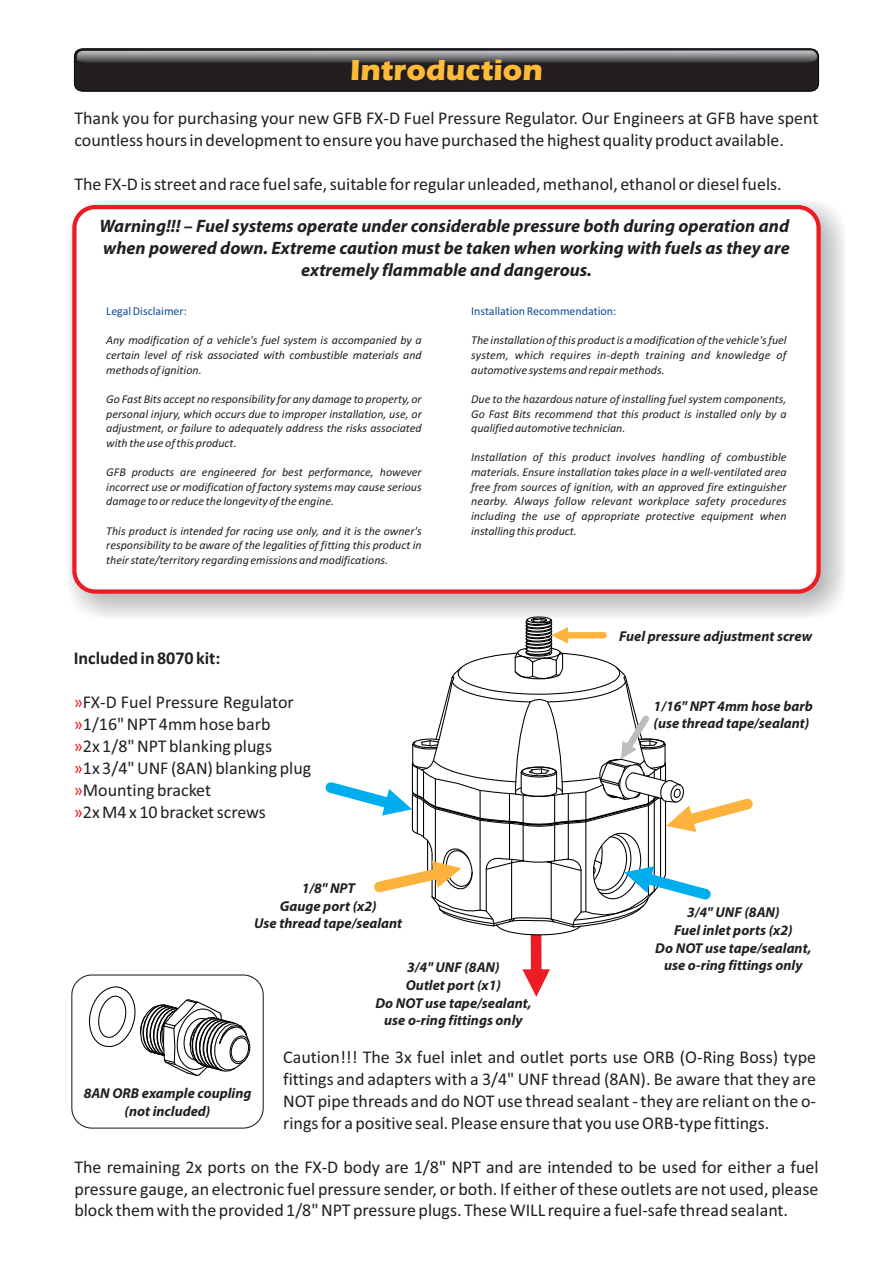
<style>
.page{position:relative;width:893px;height:1263px;background:#fff}
.page>*{position:absolute;margin:0;border:0;box-sizing:border-box;transform-origin:0 0}
.t1{font:700 30px "Eras ITC";color:#ffbb37}
.t2{font:18px/21.9px "Calibri";color:#231f20}
.t3{font:italic 700 18px/22.2px "Myriad Pro";color:#231f20;text-align:center}
.t4{font:700 18px "Calibri";color:#231f20}
.t5{font:italic 700 14.4px/17.7px "Myriad Pro";color:#231f20;text-align:center}
.t6{font:italic 12px/14.7px "Calibri";color:#231f20;text-align:justify}
.t7{font:12px "Calibri";color:#124b92}
.s1{color:#ed1c24}
</style>
<div class="page">
<svg style="left:74px;top:48px;width:745px;height:44px;background:#3c3a3b"></svg>
<div style="left:66px;top:199px;width:780px;height:420px;background:#a7a9ac;opacity:.9"></div>
<div style="left:72px;top:205px;width:749px;height:389px;background:#fff;border:4px solid #ed1c24;border-radius:21px"></div>
<svg style="left:325px;top:616px;width:428px;height:381px"></svg>
<svg style="left:71px;top:974px;width:193px;height:154px"></svg>
<h1 class="t1" style="left:350px;top:59px;width:194px">Introduction</h1>
<h2 class="t2" style="left:74px;top:109px;width:746px">Thank you for purchasing your new GFB FX-D Fuel Pressure Regulator. Our Engineers at GFB have spent countless hours in development to ensure you have purchased the highest quality product available.</h2>
<h2 class="t2" style="left:74px;top:174px;width:709px">The FX-D is street and race fuel safe, suitable for regular unleaded, methanol, ethanol or diesel fuels.</h2>
<h2 class="t3" style="left:100px;top:216px;width:691px">Warning!!! – Fuel systems operate under considerable pressure both during operation and when powered down. Extreme caution must be taken when working with fuels as they are extremely flammable and dangerous.</h2>
<p class="t7" style="left:106px;top:306px;width:82px">Legal Disclaimer:</p>
<p class="t6" style="left:106px;top:334px;width:317px">Any modification of a vehicle's fuel system is accompanied by a certain level of risk associated with combustible materials and methods of ignition.</p>
<p class="t6" style="left:106px;top:392px;width:317px">Go Fast Bits accept no responsibility for any damage to property, or personal injury, which occurs due to improper installation, use, or adjustment, or failure to adequately address the risks associated with the use of this product.</p>
<p class="t6" style="left:106px;top:466px;width:317px">GFB products are engineered for best performance, however incorrect use or modification of factory systems may cause serious damage to or reduce the longevity of the engine.</p>
<p class="t6" style="left:106px;top:524px;width:317px">This product is intended for racing use only, and it is the owner's responsibility to be aware of the legalities of fitting this product in their state/territory regarding emissions and modifications.</p>
<p class="t7" style="left:471px;top:306px;width:147px">Installation Recommendation:</p>
<p class="t6" style="left:471px;top:334px;width:317px">The installation of this product is a modification of the vehicle's fuel system, which requires in-depth training and knowledge of automotive systems and repair methods.</p>
<p class="t6" style="left:471px;top:392px;width:317px">Due to the hazardous nature of installing fuel system components, Go Fast Bits recommend that this product is installed only by a qualified automotive technician.</p>
<p class="t6" style="left:471px;top:451px;width:317px">Installation of this product involves handling of combustible materials. Ensure installation takes place in a well-ventilated area free from sources of ignition, with an approved fire extinguisher nearby. Always follow relevant workplace safety procedures including the use of appropriate protective equipment when installing this product.</p>
<h2 class="t4" style="left:74px;top:650px;width:148px">Included in 8070 kit:</h2>
<h2 class="t2" style="left:74px;top:692px;width:239px"><span class="s1">»</span>FX-D Fuel Pressure Regulator <span class="s1">»</span>1/16" NPT 4mm hose barb<br><span class="s1">»</span>2x 1/8" NPT blanking plugs<br><span class="s1">»</span>1x 3/4" UNF (8AN) blanking plug <span class="s1">»</span>Mounting bracket<br><span class="s1">»</span>2x M4 x 10 bracket screws</h2>
<p class="t5" style="left:254px;top:880px;width:150px">1/8" NPT<br>Gauge port (x2)<br>Use thread tape/sealant</p>
<p class="t5" style="left:375px;top:960px;width:158px">3/4" UNF (8AN)<br>Outlet port (x1)<br>Do NOT use tape/sealant, use o-ring fittings only</p>
<p class="t5" style="left:619px;top:628px;width:195px">Fuel pressure adjustment screw</p>
<p class="t5" style="left:654px;top:698px;width:161px;text-align:left">1/16" NPT 4mm hose barb (use thread tape/sealant)</p>
<p class="t5" style="left:655px;top:905px;width:158px">3/4" UNF (8AN)<br>Fuel inlet ports (x2)<br>Do NOT use tape/sealant, use o-ring fittings only</p>
<p class="t2" style="left:283px;top:1047px;width:534px;text-align:justify">Caution!!! The 3x fuel inlet and outlet ports use ORB (O-Ring Boss) type fittings and adapters with a 3/4" UNF thread (8AN). Be aware that they are NOT pipe threads and do NOT use thread sealant - they are reliant on the o&shy;rings for a positive seal. Please ensure that you use ORB-type fittings.</p>
<p class="t2" style="left:74px;top:1157px;width:746px;text-align:justify">The remaining 2x ports on the FX-D body are 1/8" NPT and are intended to be used for either a fuel pressure gauge, an electronic fuel pressure sender, or both. If either of these outlets are not used, please block them with the provided 1/8" NPT pressure plugs. These WILL require a fuel-safe thread sealant.</p>
<p class="t5" style="left:84px;top:1086px;width:169px">8AN ORB example coupling (not included)</p>
</div>
